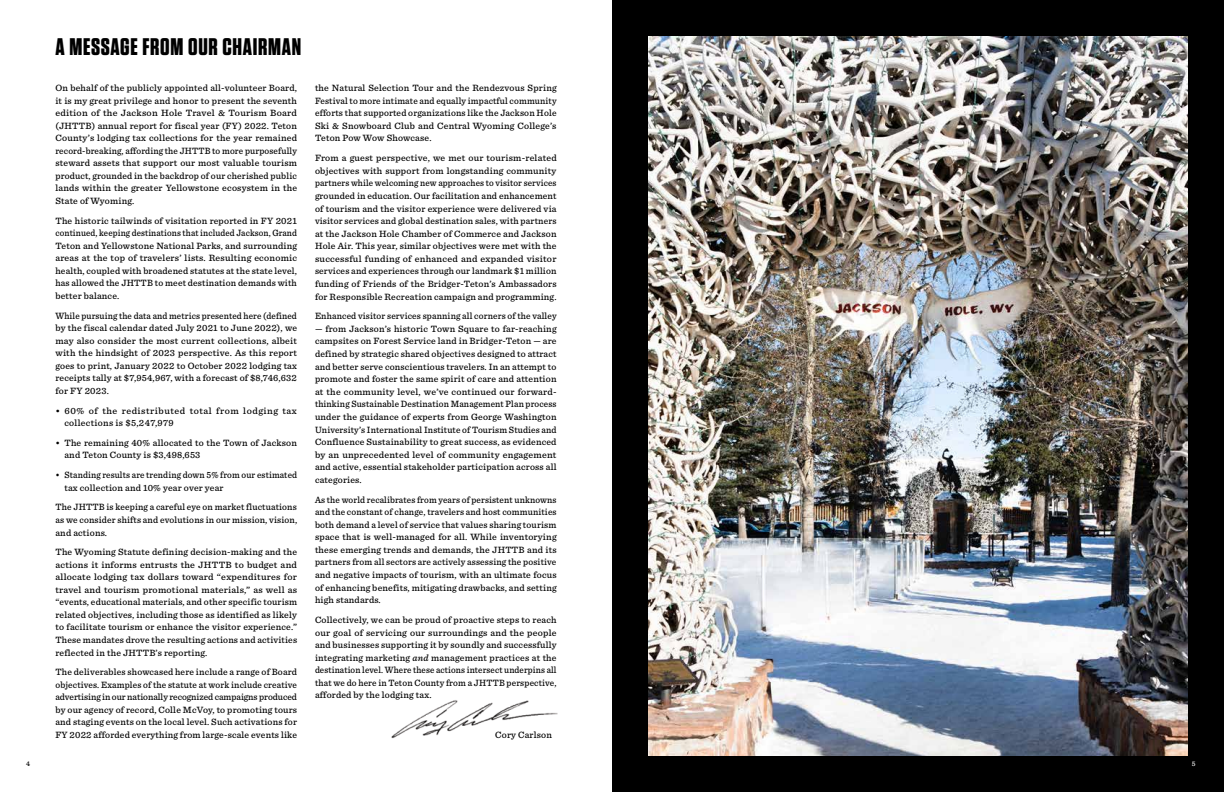
<style>
.page{position:relative;width:1224px;height:792px;background:#fff}
.page>*{position:absolute;margin:0;border:0;box-sizing:border-box;transform-origin:0 0}
.t1{font:700 24px "Tungsten";letter-spacing:.03em;color:#000}
.t2{font:500 9.5px/12.6px "Sentinel";letter-spacing:.02em;color:#000;text-align:justify}
.t3{font:500 9.5px/12.6px "Sentinel";letter-spacing:.02em;color:#000;text-align:justify;scale:.94 1}
.t4{font:500 9.5px/12.5px "Sentinel";letter-spacing:.02em;color:#000;text-align:justify;scale:.96 1}
.t5{font:500 9.5px/12.5px "Sentinel";letter-spacing:.055em;color:#000}
.t6{font:500 7px "Sentinel";color:#000}
.t7{font:500 7px "Sentinel";color:#fff}
.s1{font-style:italic}
</style>
<div class="page">
<div style="left:612px;top:0;width:612px;height:792px;background:#000"></div>
<img style="left:648px;top:36px;width:540px;height:720px">
<img style="left:391px;top:700px;width:167px;height:39px">
<h1 class="t1" style="left:55px;top:34px;width:247px">A MESSAGE FROM OUR CHAIRMAN</h1>
<p class="t2" style="left:55px;top:81px;width:243px">On behalf of the publicly appointed all-volunteer Board, it is my great privilege and honor to present the seventh edition of the Jackson Hole Travel &amp; Tourism Board (JHTTB) annual report for fiscal year (FY) 2022. Teton County’s lodging tax collections for the year remained record-breaking, affording the JHTTB to more purposefully steward assets that support our most valuable tourism product, grounded in the backdrop of our cherished public lands within the greater Yellowstone ecosystem in the State of Wyoming.</p>
<p class="t2" style="left:55px;top:214px;width:243px">The historic tailwinds of visitation reported in FY 2021 continued, keeping destinations that included Jackson, Grand Teton and Yellowstone National Parks, and surrounding areas at the top of travelers’ lists. Resulting economic health, coupled with broadened statutes at the state level, has allowed the JHTTB to meet destination demands with better balance.</p>
<p class="t3" style="left:55px;top:309px;width:259px">While pursuing the data and metrics presented here (defined by the fiscal calendar dated July 2021 to June 2022), we may also consider the most current collections, albeit with the hindsight of 2023 perspective. As this report goes to print, January 2022 to October 2022 lodging tax receipts tally at $7,954,967, with a forecast of $8,746,632 for FY 2023.</p>
<p class="t5" style="left:64px;top:404px;width:234px;text-indent:-9px">• 60% of the redistributed total from lodging tax collections is $5,247,979</p>
<p class="t2" style="left:64px;top:436px;width:234px;text-indent:-9px">• The remaining 40% allocated to the Town of Jackson and Teton County is $3,498,653</p>
<p class="t3" style="left:64px;top:468px;width:249px;text-indent:-9px">• Standing results are trending down 5% from our estimated tax collection and 10% year over year</p>
<p class="t4" style="left:55px;top:501px;width:253px">The JHTTB is keeping a careful eye on market fluctuations as we consider shifts and evolutions in our mission, vision, and actions.</p>
<p class="t2" style="left:55px;top:545px;width:243px">The Wyoming Statute defining decision-making and the actions it informs entrusts the JHTTB to budget and allocate lodging tax dollars toward “expenditures for travel and tourism promotional materials,” as well as “events, educational materials, and other specific tourism related objectives, including those as identified as likely to facilitate tourism or enhance the visitor experience.” These mandates drove the resulting actions and activities reflected in the JHTTB’s reporting.</p>
<p class="t2" style="left:55px;top:665px;width:243px">The deliverables showcased here include a range of Board objectives. Examples of the statute at work include creative advertising in our nationally recognized campaigns produced by our agency of record, Colle McVoy, to promoting tours and staging events on the local level. Such activations for FY 2022 afforded everything from large-scale events like</p>
<p class="t2" style="left:315px;top:81px;width:243px">the Natural Selection Tour and the Rendezvous Spring Festival to more intimate and equally impactful community efforts that supported organizations like the Jackson Hole Ski &amp; Snowboard Club and Central Wyoming College’s Teton Pow Wow Showcase.</p>
<p class="t2" style="left:315px;top:151px;width:243px">From a guest perspective, we met our tourism-related objectives with support from longstanding community partners while welcoming new approaches to visitor services grounded in education. Our facilitation and enhancement of tourism and the visitor experience were delivered via visitor services and global destination sales, with partners at the Jackson Hole Chamber of Commerce and Jackson Hole Air. This year, similar objectives were met with the successful funding of enhanced and expanded visitor services and experiences through our landmark $1 million funding of Friends of the Bridger-Teton’s Ambassadors for Responsible Recreation campaign and programming.</p>
<p class="t4" style="left:315px;top:309px;width:253px">Enhanced visitor services spanning all corners of the valley</p>
<p class="t2" style="left:315px;top:322px;width:243px">— from Jackson’s historic Town Square to far-reaching campsites on Forest Service land in Bridger-Teton — are defined by strategic shared objectives designed to attract and better serve conscientious travelers. In an attempt to promote and foster the same spirit of care and attention at the community level, we’ve continued our forward&shy;thinking Sustainable Destination Management Plan process under the guidance of experts from George Washington University’s International Institute of Tourism Studies and Confluence Sustainability to great success, as evidenced by an unprecedented level of community engagement and active, essential stakeholder participation across all categories.</p>
<p class="t3" style="left:315px;top:493px;width:259px">As the world recalibrates from years of persistent unknowns and the constant of change, travelers and host communities both demand a level of service that values sharing tourism space that is well-managed for all. While inventorying these emerging trends and demands, the JHTTB and its partners from all sectors are actively assessing the positive and negative impacts of tourism, with an ultimate focus of enhancing benefits, mitigating drawbacks, and setting high standards.</p>
<p class="t2" style="left:315px;top:613px;width:243px">Collectively, we can be proud of proactive steps to reach our goal of servicing our surroundings and the people and businesses supporting it by soundly and successfully integrating marketing <span class="s1">and</span> management practices at the destination level. Where these actions intersect underpins all that we do here in Teton County from a JHTTB perspective, afforded by the lodging tax.</p>
<p class="t2" style="left:495px;top:728px;width:58px">Cory Carlson</p>
<p class="t6" style="left:26px;top:758px;width:5px">4</p>
<p class="t7" style="left:1192px;top:758px;width:5px">5</p>
</div>
